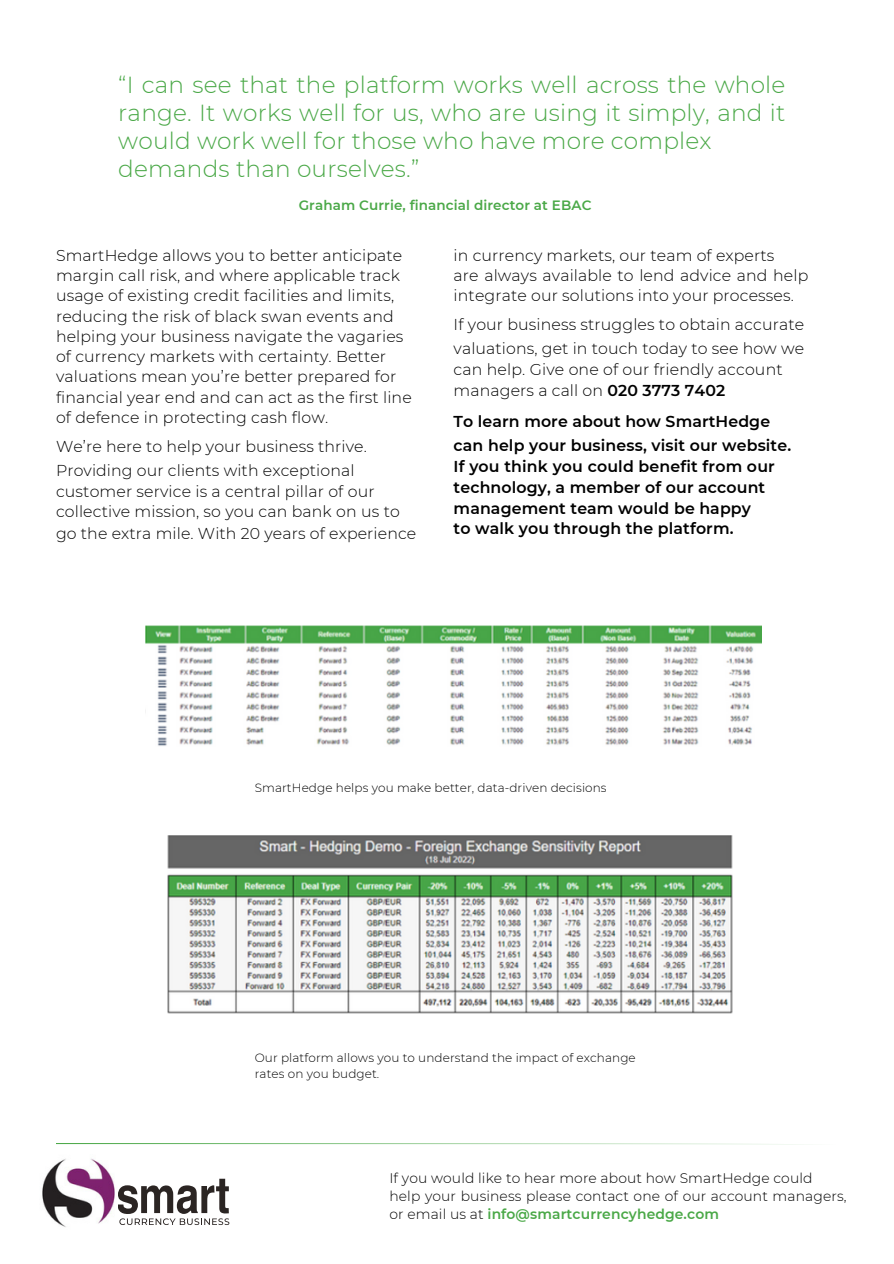
<style>
.page{position:relative;width:894px;height:1264px;background:#fff}
.page>*{position:absolute;margin:0;border:0;box-sizing:border-box;transform-origin:0 0}
.t1{font:300 23.25px/28.2px "Montserrat";letter-spacing:.01em;color:#4aa847}
.t2{font:300 15.75px/20.2px "Montserrat";letter-spacing:.01em;color:#000}
.t3{font:600 15.75px/20.9px "Montserrat";letter-spacing:.01em;color:#000}
.t4{font:300 13.8px/18px "Montserrat";letter-spacing:.01em;color:#000}
.t5{font:600 13.5px "Montserrat";letter-spacing:.01em;color:#4aa847}
.t6{font:300 12px/15.8px "Montserrat";letter-spacing:.01em;color:#000}
.s1{font-weight:600}
.s2{font-weight:600;color:#4aa847}
</style>
<div class="page">
<svg style="left:56px;top:1143px;width:690px;height:1px"></svg>
<svg style="left:118px;top:1178px;width:111px;height:46px"></svg>
<img style="left:42px;top:1158px;width:73px;height:69px">
<img style="left:167px;top:835px;width:565px;height:178px">
<img style="left:146px;top:625px;width:615px;height:121px">
<p class="t1" style="left:118px;top:70px;width:668px">“I can see that the platform works well across the whole range. It works well for us, who are using it simply, and it would work well for those who have more complex demands than ourselves.”</p>
<p class="t5" style="left:298px;top:197px;width:294px">Graham Currie, financial director at EBAC</p>
<h2 class="t2" style="left:56px;top:245px;width:357px">SmartHedge allows you to better anticipate margin call risk, and where applicable track usage of existing credit facilities and limits, reducing the risk of black swan events and helping your business navigate the vagaries of currency markets with certainty. Better valuations mean you’re better prepared for financial year end and can act as the first line of defence in protecting cash flow.</h2>
<h2 class="t2" style="left:56px;top:434px;width:312px;line-height:23.7px">We’re here to help your business thrive.<br>Providing our clients with exceptional</h2>
<h2 class="t2" style="left:56px;top:481px;width:345px">customer service is a central pillar of our collective mission, so you can bank on us to</h2>
<p class="t2" style="left:56px;top:523px;width:362px">go the extra mile. With 20 years of experience</p>
<p class="t2" style="left:453px;top:245px;width:356px">in currency markets, our team of experts<br>are always available to lend advice and help integrate our solutions into your processes.</p>
<p class="t2" style="left:453px;top:313px;width:352px;line-height:23.7px">If your business struggles to obtain accurate valuations, get in touch today to see how we</p>
<p class="t2" style="left:453px;top:360px;width:330px">can help. Give one of our friendly account managers a call on <span class="s1">020 3773 7402</span></p>
<p class="t3" style="left:453px;top:410px;width:339px;line-height:23.7px">To learn more about how SmartHedge can help your business, visit our website.</p>
<p class="t3" style="left:453px;top:456px;width:322px">If you think you could benefit from our technology, a member of our account management team would be happy</p>
<p class="t3" style="left:453px;top:518px;width:281px">to walk you through the platform.</p>
<h5 class="t6" style="left:255px;top:780px;width:353px">SmartHedge helps you make better, data-driven decisions</h5>
<p class="t6" style="left:255px;top:1050px;width:382px">Our platform allows you to understand the impact of exchange rates on you budget.</p>
<h3 class="t4" style="left:389px;top:1169px;width:458px">If you would like to hear more about how SmartHedge could help your business please contact one of our account managers, or email us at <span class="s2">info@smartcurrencyhedge.com</span></h3>
</div>
